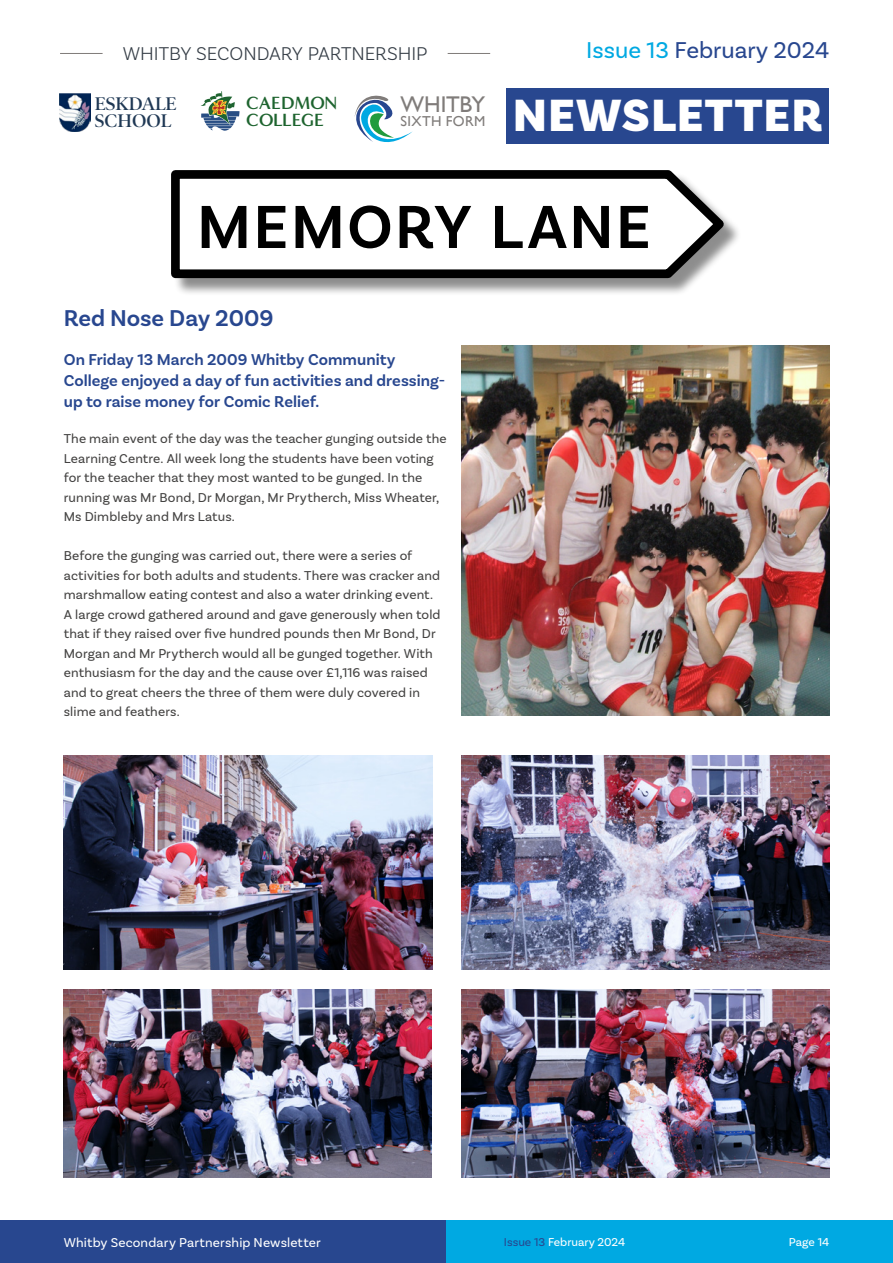
<style>
.page{position:relative;width:893px;height:1263px;background:#fff}
.page>*{position:absolute;margin:0;border:0;box-sizing:border-box;transform-origin:0 0}
.Body_off_grid{font:600 63.75px "Basic Sans";letter-spacing:.035em;color:#000}
.t1{font:900 47.4px "Basic Sans";letter-spacing:.03em;color:#fff}
.t2{font:24px "Basic Sans";color:#28478f}
._1st_para{font:600 24px "Basic Sans";color:#28478f}
.t3{font:22.8px "Gill Sans";letter-spacing:-.015em;color:#807c7a}
.t4{font:300 19.5px "Basic Sans";letter-spacing:-.005em;color:#343c45}
.t5{font:600 18.45px/17.4px "Poynter OS Disp";color:#1f3854}
.t6{font:700 18.15px/17px "Minerva Modern";letter-spacing:-.005em;color:#1e642f}
._1st_para-2{font:600 16.5px/21px "Basic Sans";color:#28478f}
.t7{font:14.4px "Gill Sans";letter-spacing:.025em;color:#807c7a}
.Body{font:13.5px/19.5px "Basic Sans";letter-spacing:.01em;color:#434241}
.t8{font:13.5px "Basic Sans";letter-spacing:.01em;color:#fff}
.t9{font:12px "Basic Sans";color:#fff}
.s1{color:#00a9e2}
.s2{color:#28478f}
</style>
<div class="page">
<svg style="left:201px;top:91px;width:39px;height:40px"></svg>
<svg style="left:354px;top:95px;width:59px;height:48px"></svg>
<img style="left:60px;top:93px;width:31px;height:39px">
<div style="left:507px;top:88px;width:322px;height:55px;background:#28478f"></div>
<hr style="left:60px;top:53px;width:43px;height:1px;background:#807c7a">
<hr style="left:448px;top:53px;width:42px;height:1px;background:#807c7a">
<div style="left:173px;top:172px;width:568px;height:124px;background:#000;opacity:.45"></div>
<svg style="left:171px;top:170px;width:561px;height:112px"></svg>
<img style="left:461px;top:346px;width:368px;height:370px">
<img style="left:64px;top:755px;width:368px;height:215px">
<img style="left:461px;top:755px;width:368px;height:215px">
<img style="left:64px;top:989px;width:368px;height:189px">
<img style="left:461px;top:989px;width:368px;height:189px">
<div style="left:0;top:1220px;width:446px;height:43px;background:#28478f"></div>
<div style="left:446px;top:1220px;width:447px;height:43px;background:#00a9e2"></div>
<h3 class="t4" style="left:123px;top:42px;width:306px">WHITBY SECONDARY PARTNERSHIP</h3>
<h3 class="t2" style="left:586px;top:36px;width:244px"><span class="s1">Issue 13</span> February 2024</h3>
<h3 class="t6" style="left:246px;top:95px;width:92px">CAEDMON<br>COLLEGE</h3>
<h3 class="t3" style="left:401px;top:91px;width:86px">WHITBY</h3>
<h3 class="t5" style="left:95px;top:95px;width:83px">ESKDALE<br>SCHOOL</h3>
<h2 class="t1" style="left:513px;top:87px;width:311px">NEWSLETTER</h2>
<p class="t7" style="left:401px;top:113px;width:86px">SIXTH FORM</p>
<p class="Body_off_grid" style="left:197px;top:188px;width:455px">MEMORY LANE</p>
<p class="_1st_para" style="left:64px;top:304px;width:211px">Red Nose Day 2009</p>
<p class="_1st_para-2" style="left:64px;top:349px;width:383px">On Friday 13 March 2009 Whitby Community<br>College enjoyed a day of fun activities and dressing&shy;up to raise money for Comic Relief.</p>
<p class="Body" style="left:64px;top:429px;width:384px">The main event of the day was the teacher gunging outside the Learning Centre. All week long the students have been voting for the teacher that they most wanted to be gunged. In the running was Mr Bond, Dr Morgan, Mr Prytherch, Miss Wheater, Ms Dimbleby and Mrs Latus.</p>
<p class="Body" style="left:64px;top:546px;width:378px">Before the gunging was carried out, there were a series of activities for both adults and students. There was cracker and marshmallow eating contest and also a water drinking event.<br>A large crowd gathered around and gave generously when told that if they raised over five hundred pounds then Mr Bond, Dr Morgan and Mr Prytherch would all be gunged together. With enthusiasm for the day and the cause over £1,116 was raised and to great cheers the three of them were duly covered in slime and feathers.</p>
<p class="t8" style="left:64px;top:1234px;width:259px">Whitby Secondary Partnership Newsletter</p>
<p class="t9" style="left:504px;top:1234px;width:123px"><span class="s2">Issue 13</span> February 2024</p>
<p class="t9" style="left:789px;top:1234px;width:42px">Page 14</p>
</div>
